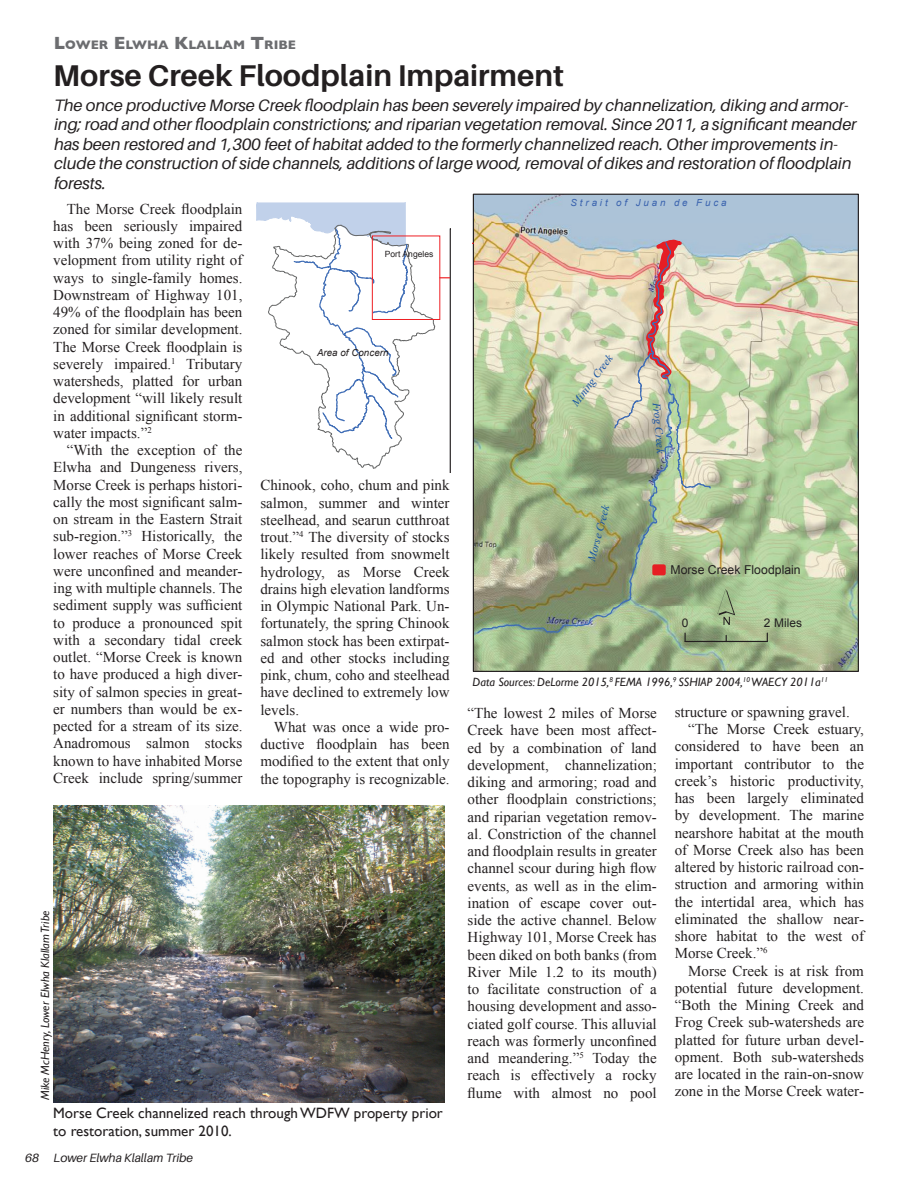
<style>
.page{position:relative;width:918px;height:1188px;background:#fff}
.page>*{position:absolute;margin:0;border:0;box-sizing:border-box;transform-origin:0 0}
.t1{font:51.6px "ESRI North";color:#231f20}
.t2{font:700 30px "Aileron";color:#231f20}
.t3{font:italic 16.5px/19.5px "Aileron";color:#231f20}
.t4{font:15px/17.2px "Times New Roman";color:#231f20;text-align:justify}
.t5{font:15px/17.2px "Gill Sans";color:#231f20}
.t6{font:700 12.6px "Gill Sans";color:#6c6d70}
.t7{font:12.3px "Arial";color:#231f20}
.t8{font:italic 12px "Gill Sans";color:#231f20}
.t9{font:italic 12px "Aileron";color:#231f20}
.t10{font:12px "Arial";color:#231f20}
.t11{font:italic 11.1px "Times New Roman";color:#1250a3}
.t12{font:italic 9.75px "Arial";letter-spacing:.3em;color:#3962ae}
.t13{font:italic 9.75px "Arial";letter-spacing:.005em;color:#231f20}
.t14{font:8.55px "Arial";color:#231f20}
.s1{font-size:18px}
</style>
<div class="page">
<img style="left:54px;top:806px;width:390px;height:296px">
<img style="left:475px;top:196px;width:382px;height:474px">
<img style="left:473px;top:237px;width:239px;height:404px">
<hr style="left:685px;top:641px;width:82px;height:1px;background:#231f20">
<div style="left:654px;top:566px;width:10px;height:8px;background:#e61e24"></div>
<div style="left:652px;top:564px;width:14px;height:11px;border:4px solid #e61e24"></div>
<svg style="left:256px;top:202px;width:195px;height:270px"></svg>
<p class="t6" style="left:54px;top:38px;width:244px"><span class="s1">L</span>OWER <span class="s1">E</span> LWHA <span class="s1">K</span>LALLAM <span class="s1">T</span>RIBE</p>
<h2 class="t2" style="left:53px;top:59px;width:512px">Morse Creek Floodplain Impairment</h2>
<p class="t3" style="left:54px;top:96px;width:804px">The once productive Morse Creek floodplain has been severely impaired by channelization, diking and armor&shy;ing; road and other floodplain constrictions; and riparian vegetation removal. Since 2011, a significant meander has been restored and 1,300 feet of habitat added to the formerly channelized reach. Other improvements in&shy;clude the construction of side channels, additions of large wood, removal of dikes and restoration of floodplain forests.</p>
<p class="t4" style="left:53px;top:200px;width:191px;text-indent:14px">The Morse Creek floodplain has been seriously impaired with 37% being zoned for de&shy;velopment from utility right of ways to single-family homes.<br>Downstream of Highway 101, 49% of the floodplain has been zoned for similar development.<br>The Morse Creek floodplain is severely impaired.<sup>1</sup> Tributary watersheds, platted for urban development “will likely result in additional significant storm&shy;water impacts.”<sup>2</sup></p>
<p class="t4" style="left:53px;top:441px;width:191px;text-indent:14px">“With the exception of the Elwha and Dungeness rivers, Morse Creek is perhaps histori&shy;cally the most significant salm&shy;on stream in the Eastern Strait sub-region.”<sup>3</sup> Historically, the lower reaches of Morse Creek were unconfined and meander&shy;ing with multiple channels. The sediment supply was sufficient to produce a pronounced spit with a secondary tidal creek outlet. “Morse Creek is known to have produced a high diver&shy;sity of salmon species in great&shy;er numbers than would be ex&shy;pected for a stream of its size.<br>Anadromous salmon stocks known to have inhabited Morse Creek include spring/summer</p>
<p class="t14" style="left:385px;top:248px;width:50px">Port Angeles</p>
<p class="t13" style="left:317px;top:346px;width:73px">Area of Concern</p>
<p class="t4" style="left:260px;top:477px;width:191px">Chinook, coho, chum and pink salmon, summer and winter steelhead, and searun cutthroat trout.”<sup>4</sup> The diversity of stocks likely resulted from snowmelt hydrology, as Morse Creek drains high elevation landforms in Olympic National Park. Un&shy;fortunately, the spring Chinook salmon stock has been extirpat&shy;ed and other stocks including pink, chum, coho and steelhead have declined to extremely low levels.</p>
<p class="t4" style="left:260px;top:718px;width:191px;text-indent:14px">What was once a wide pro&shy;ductive floodplain has been modified to the extent that only the topography is recognizable.</p>
<p class="t8" style="left:38px;top:1100px;width:191px;rotate:-90deg">Mike McHenry, Lower Elwha Klallam Tribe</p>
<p class="t5" style="left:53px;top:1104px;width:391px">Morse Creek channelized reach through WDFW property prior to restoration, summer 2010.</p>
<p class="t9" style="left:25px;top:1152px;width:169px">68 Lower Elwha Klallam Tribe</p>
<p class="t12" style="left:571px;top:196px;width:157px">Strait of Juan de Fuca</p>
<p class="t11" style="left:568px;top:400px;width:63px;rotate:-54deg">Mining Creek</p>
<p class="t11" style="left:584px;top:559px;width:59px;rotate:-75deg">Morse Creek</p>
<p class="t11" style="left:664px;top:402px;width:52px;rotate:85deg">Frog Creek</p>
<p class="t7" style="left:671px;top:562px;width:132px">Morse Creek Floodplain</p>
<p class="t10" style="left:682px;top:615px;width:8px">0</p>
<h1 class="t1" style="left:717px;top:577px;width:20px">´</h1>
<p class="t10" style="left:764px;top:615px;width:40px">2 Miles</p>
<p class="t8" style="left:473px;top:676px;width:357px">Data Sources: DeLorme 2015,<sup>8</sup> FEMA 1996,<sup>9</sup> SSHIAP 2004,<sup>10</sup> WAECY 2011a<sup>11</sup></p>
<p class="t4" style="left:468px;top:704px;width:191px">“The lowest 2 miles of Morse Creek have been most affect&shy;ed by a combination of land development, channelization; diking and armoring; road and other floodplain constrictions; and riparian vegetation remov&shy;al. Constriction of the channel and floodplain results in greater channel scour during high flow events, as well as in the elim&shy;ination of escape cover out&shy;side the active channel. Below Highway 101, Morse Creek has been diked on both banks (from River Mile 1.2 to its mouth) to facilitate construction of a housing development and asso&shy;ciated golf course. This alluvial reach was formerly unconfined and meandering.”<sup>5</sup> Today the reach is effectively a rocky flume with almost no pool</p>
<p class="t4" style="left:675px;top:703px;width:176px">structure or spawning gravel.</p>
<p class="t4" style="left:688px;top:720px;width:177px">“The Morse Creek estuary,</p>
<p class="t4" style="left:675px;top:737px;width:191px">considered to have been an</p>
<p class="t4" style="left:675px;top:755px;width:191px">important contributor to the</p>
<p class="t4" style="left:675px;top:772px;width:191px">creek’s historic productivity,</p>
<p class="t4" style="left:675px;top:789px;width:191px">has been largely eliminated</p>
<p class="t4" style="left:675px;top:806px;width:191px">by development. The marine</p>
<p class="t4" style="left:675px;top:824px;width:191px">nearshore habitat at the mouth</p>
<p class="t4" style="left:675px;top:841px;width:191px">of Morse Creek also has been</p>
<p class="t4" style="left:675px;top:858px;width:191px">altered by historic railroad con-</p>
<p class="t4" style="left:675px;top:875px;width:191px">struction and armoring within</p>
<p class="t4" style="left:675px;top:893px;width:191px">the intertidal area, which has</p>
<p class="t4" style="left:675px;top:910px;width:191px">eliminated the shallow near-</p>
<p class="t4" style="left:675px;top:927px;width:191px">shore habitat to the west of</p>
<p class="t4" style="left:675px;top:944px;width:94px">Morse Creek.”<sup>6</sup></p>
<p class="t4" style="left:688px;top:962px;width:177px">Morse Creek is at risk from</p>
<p class="t4" style="left:675px;top:979px;width:191px">potential future development.</p>
<p class="t4" style="left:675px;top:996px;width:191px">“Both the Mining Creek and</p>
<p class="t4" style="left:675px;top:1013px;width:191px">Frog Creek sub-watersheds are</p>
<p class="t4" style="left:675px;top:1031px;width:191px">platted for future urban devel-</p>
<p class="t4" style="left:675px;top:1048px;width:191px">opment. Both sub-watersheds</p>
<p class="t4" style="left:675px;top:1065px;width:191px">are located in the rain-on-snow</p>
<p class="t4" style="left:675px;top:1082px;width:191px">zone in the Morse Creek water-</p>
</div>
